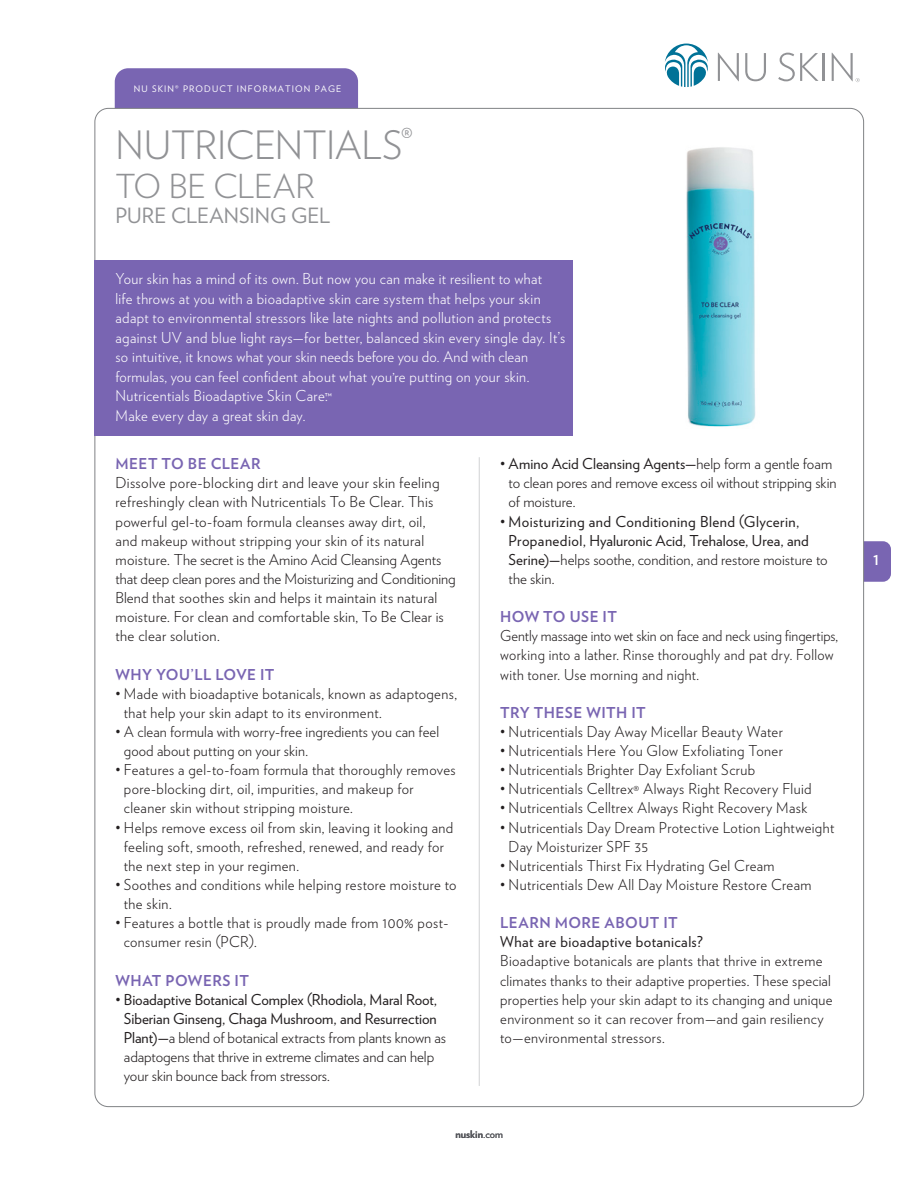
<style>
.page{position:relative;width:918px;height:1188px;background:#fff}
.page>*{position:absolute;margin:0;border:0;box-sizing:border-box;transform-origin:0 0}
.t1{font:300 39px "Verlag";letter-spacing:-.01em;color:#919295}
.t2{font:300 33px "Verlag";letter-spacing:-.005em;color:#919295}
.t3{font:21px "Verlag";color:#919295}
.t4{font:300 15px/19.2px "Verlag";letter-spacing:.02em;color:#231f20}
.t5{font:300 15px/19.5px "Verlag";letter-spacing:.025em;color:#fff}
.t6{font:300 15px/19.2px "Verlag";letter-spacing:-.005em;color:#231f20}
.t7{font:15px/19.2px "Verlag";letter-spacing:.025em;color:#231f20}
.t8{font:300 15px/19.2px "Verlag";letter-spacing:.02em;color:#231f20;scale:.96 1}
.t9{font:300 15px/19.2px "Verlag";color:#231f20}
.t10{font:700 15px "Verlag";letter-spacing:.03em;color:#7965b2}
.t11{font:700 13.5px "Verlag";color:#fff}
.t12{font:700 10.5px "Verlag";color:#54555a}
.t13{font:9px "Verlag";letter-spacing:.125em;color:#fff}
.s1{font-weight:400}
.s2{font-weight:300}
</style>
<div class="page">
<svg style="left:844px;top:541px;width:47px;height:41px;fill:#7965b2"></svg>
<div style="left:115px;top:68px;width:243px;height:40px;background:#7965b2"></div>
<hr style="left:479px;top:457px;width:1px;height:629px;background:#d1d2d4">
<svg style="left:718px;top:53px;width:21px;height:28px"></svg>
<svg style="left:745px;top:53px;width:21px;height:28px"></svg>
<svg style="left:778px;top:53px;width:41px;height:28px"></svg>
<hr style="left:823px;top:53px;width:2px;height:28px;background:#919295">
<svg style="left:832px;top:53px;width:28px;height:29px"></svg>
<svg style="left:664px;top:44px;width:44px;height:43px"></svg>
<div style="left:94px;top:260px;width:479px;height:137px;background:#7965b2"></div>
<div style="left:94px;top:377px;width:479px;height:59px;background:#7965b2"></div>
<img style="left:686px;top:147px;width:70px;height:280px">
<p class="t13" style="left:134px;top:82px;width:209px">NU SKIN® PRODUCT INFORMATION PAGE</p>
<h1 class="t1" style="left:116px;top:116px;width:299px">NUTRICENTIALS<sup>®</sup></h1>
<h2 class="t2" style="left:116px;top:162px;width:201px">TO BE CLEAR</h2>
<h3 class="t3" style="left:116px;top:200px;width:216px">PURE CLEANSING GEL</h3>
<p class="t5" style="left:115px;top:268px;width:451px">Your skin has a mind of its own. But now you can make it resilient to what<br>life throws at you with a bioadaptive skin care system that helps your skin adapt to environmental stressors like late nights and pollution and protects against UV and blue light rays—for better, balanced skin every single day. It’s so intuitive, it knows what your skin needs before you do. And with clean formulas, you can feel confident about what you’re putting on your skin.<br>Nutricentials Bioadaptive Skin Care.™<br>Make every day a great skin day.</p>
<p class="t10" style="left:116px;top:452px;width:147px">MEET TO BE CLEAR</p>
<p class="t4" style="left:116px;top:472px;width:342px">Dissolve pore-blocking dirt and leave your skin feeling refreshingly clean with Nutricentials To Be Clear. This powerful gel-to-foam formula cleanses away dirt, oil,<br>and makeup without stripping your skin of its natural moisture. The secret is the Amino Acid Cleansing Agents that deep clean pores and the Moisturizing and Conditioning Blend that soothes skin and helps it maintain its natural moisture. For clean and comfortable skin, To Be Clear is the clear solution.</p>
<p class="t10" style="left:116px;top:662px;width:161px">WHY YOU’LL LOVE IT</p>
<p class="t4" style="left:124px;top:683px;width:335px;text-indent:-8px">• Made with bioadaptive botanicals, known as adaptogens, that help your skin adapt to its environment.</p>
<p class="t4" style="left:124px;top:721px;width:317px;text-indent:-8px">• A clean formula with worry-free ingredients you can feel good about putting on your skin.</p>
<p class="t4" style="left:124px;top:759px;width:333px;text-indent:-8px">• Features a gel-to-foam formula that thoroughly removes pore-blocking dirt, oil, impurities, and makeup for cleaner skin without stripping moisture.</p>
<p class="t4" style="left:124px;top:817px;width:331px;text-indent:-8px">• Helps remove excess oil from skin, leaving it looking and feeling soft, smooth, refreshed, renewed, and ready for the next step in your regimen.</p>
<p class="t4" style="left:124px;top:874px;width:334px;text-indent:-8px">• Soothes and conditions while helping restore moisture to the skin.</p>
<p class="t4" style="left:124px;top:912px;width:326px;text-indent:-8px">• Features a bottle that is proudly made from 100% post&shy;consumer resin (PCR).</p>
<p class="t10" style="left:116px;top:968px;width:135px">WHAT POWERS IT</p>
<p class="t6" style="left:124px;top:989px;width:324px;text-indent:-8px">• <span class="s1">Bioadaptive Botanical Complex (Rhodiola, Maral Root, Siberian Ginseng, Chaga Mushroom, and Resurrection Plant)—</span>a blend of botanical extracts from plants known as adaptogens that thrive in extreme climates and can help your skin bounce back from stressors.</p>
<p class="t9" style="left:509px;top:453px;width:329px;text-indent:-8px">• <span class="s1">Amino Acid Cleansing Agents—</span>help form a gentle foam to clean pores and remove excess oil without stripping skin of moisture.</p>
<p class="t7" style="left:509px;top:511px;width:321px;text-indent:-8px"><span class="s2">•</span> Moisturizing and Conditioning Blend (Glycerin, Propanediol, Hyaluronic Acid, Trehalose, Urea, and Serine)—<span class="s2">helps soothe, condition, and restore moisture to the skin.</span></p>
<p class="t10" style="left:500px;top:605px;width:118px">HOW TO USE IT</p>
<p class="t8" style="left:500px;top:625px;width:354px">Gently massage into wet skin on face and neck using fingertips, working into a lather. Rinse thoroughly and pat dry. Follow with toner. Use morning and night.</p>
<p class="t10" style="left:500px;top:701px;width:147px">TRY THESE WITH IT</p>
<p class="t4" style="left:500px;top:721px;width:284px">• Nutricentials Day Away Micellar Beauty Water</p>
<p class="t4" style="left:500px;top:740px;width:284px">• Nutricentials Here You Glow Exfoliating Toner</p>
<p class="t4" style="left:500px;top:759px;width:257px">• Nutricentials Brighter Day Exfoliant Scrub</p>
<p class="t4" style="left:500px;top:778px;width:313px">• Nutricentials Celltrex® Always Right Recovery Fluid</p>
<p class="t4" style="left:500px;top:798px;width:309px">• Nutricentials Celltrex Always Right Recovery Mask</p>
<p class="t4" style="left:509px;top:817px;width:327px;text-indent:-8px">• Nutricentials Day Dream Protective Lotion Lightweight<br>Day Moisturizer SPF 35</p>
<p class="t4" style="left:500px;top:855px;width:276px">• Nutricentials Thirst Fix Hydrating Gel Cream</p>
<p class="t4" style="left:500px;top:874px;width:313px">• Nutricentials Dew All Day Moisture Restore Cream</p>
<p class="t10" style="left:500px;top:911px;width:179px">LEARN MORE ABOUT IT</p>
<p class="t7" style="left:500px;top:932px;width:204px">What are bioadaptive botanicals?</p>
<p class="t4" style="left:500px;top:951px;width:334px">Bioadaptive botanicals are plants that thrive in extreme climates thanks to their adaptive properties. These special properties help your skin adapt to its changing and unique environment so it can recover from—and gain resiliency to—environmental stressors.</p>
<p class="t12" style="left:455px;top:1126px;width:49px">nuskin<span class="s1">.com</span></p>
<p class="t11" style="left:873px;top:550px;width:7px">1</p>
</div>
